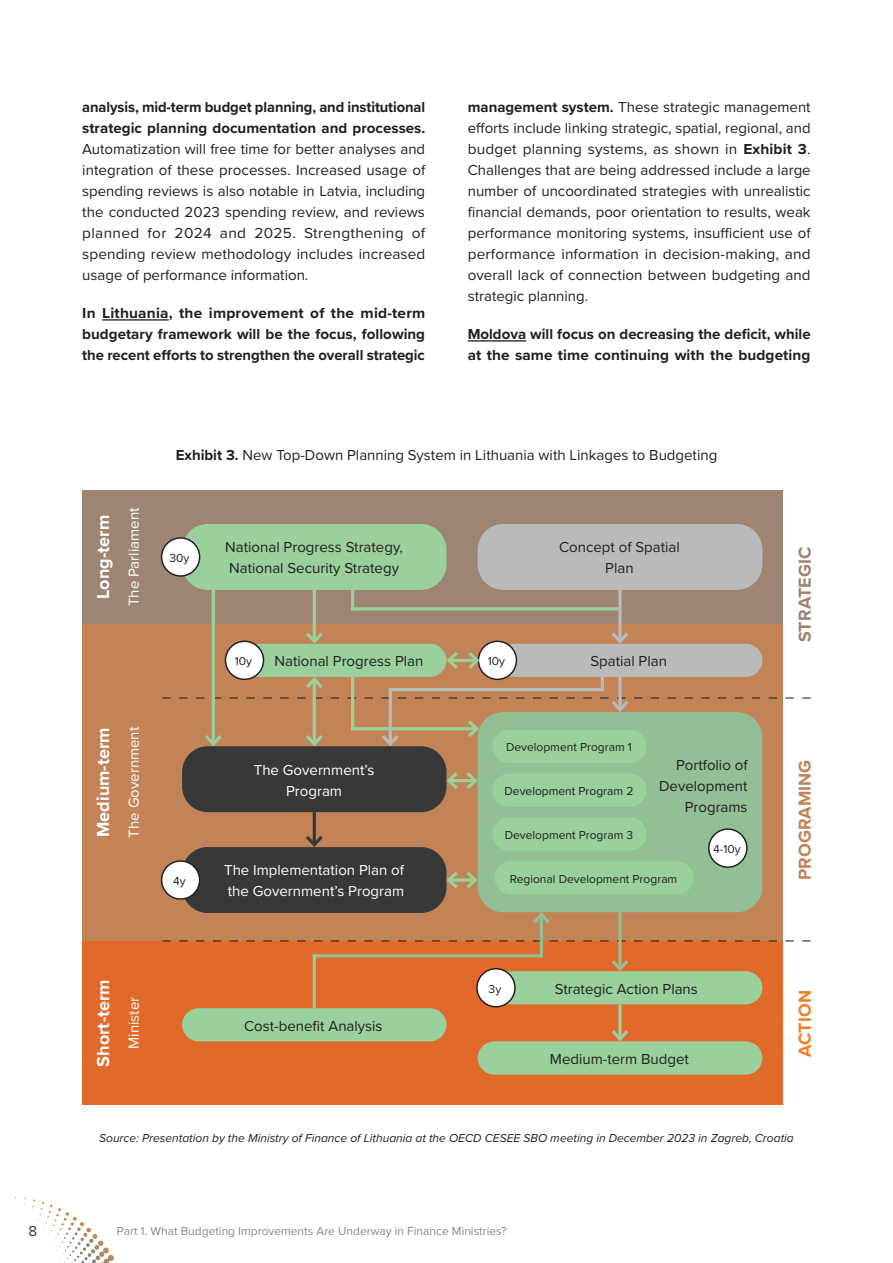
<style>
.page{position:relative;width:893px;height:1263px;background:#fff}
.page>*{position:absolute;margin:0;border:0;box-sizing:border-box;transform-origin:0 0}
.Body_text{font:700 18px "Proxima Nova";color:#fff}
.Body_text-2{font:700 18px "Proxima Nova";color:#bf845c}
.Body_text-3{font:700 18px "Proxima Nova";color:#9d8571}
.Body_text-4{font:700 18px "Proxima Nova";color:#f27e22}
.Body_text-5{font:15px/21px "Proxima Nova";color:#231f20;text-align:justify}
.Body_text-6{font:700 15px/21px "Proxima Nova";color:#231f20;text-align:justify}
.Body_text-7{font:15px/21px "Proxima Nova";color:#fff;text-align:center}
.t1{font:15px "Proxima Nova";color:#393839}
.Body_text-8{font:italic 12px "Proxima Nova";color:#231f20}
.Body_text-9{font:12px "Proxima Nova";color:#231f20}
.t2{font:12px "Proxima Nova";color:#87888a}
.s1{font-weight:700}
</style>
<div class="page">
<img style="left:15px;top:1198px;width:101px;height:65px">
<div style="left:82px;top:940px;width:700px;height:165px;background:#e16929"></div>
<div style="left:82px;top:624px;width:700px;height:316px;background:#c28356"></div>
<div style="left:82px;top:490px;width:700px;height:134px;background:#9d8571"></div>
<hr style="left:102px;top:319px;width:67px;height:2px;background:#231f20">
<hr style="left:468px;top:340px;width:58px;height:2px;background:#231f20">
<div style="left:478px;top:524px;width:284px;height:66px;background:#bbbabb;border-radius:26px"></div>
<div style="left:182px;top:524px;width:264px;height:66px;background:#99d09c;border-radius:26px"></div>
<div style="left:492px;top:971px;width:270px;height:33px;background:#99d09c;border-radius:17px"></div>
<div style="left:478px;top:1041px;width:284px;height:33px;background:#99d09c;border-radius:17px"></div>
<div style="left:182px;top:1008px;width:264px;height:33px;background:#99d09c;border-radius:17px"></div>
<div style="left:162px;top:538px;width:38px;height:38px;background:#fff;border-radius:50%"></div>
<div style="left:161px;top:537px;width:39px;height:40px;border:1px solid #231f20;border-radius:50%"></div>
<div style="left:182px;top:746px;width:264px;height:66px;background:#393839;border-radius:26px"></div>
<div style="left:182px;top:847px;width:264px;height:66px;background:#393839;border-radius:26px"></div>
<div style="left:478px;top:712px;width:284px;height:200px;background:#93bf95;border-radius:26px"></div>
<div style="left:492px;top:730px;width:155px;height:33px;background:#99d09c;border-radius:17px"></div>
<div style="left:492px;top:774px;width:155px;height:33px;background:#99d09c;border-radius:17px"></div>
<div style="left:492px;top:817px;width:155px;height:34px;background:#99d09c;border-radius:17px"></div>
<div style="left:495px;top:861px;width:198px;height:33px;background:#99d09c;border-radius:17px"></div>
<div style="left:709px;top:829px;width:38px;height:38px;background:#fff;border-radius:50%"></div>
<div style="left:708px;top:828px;width:40px;height:40px;border:1px solid #231f20;border-radius:50%"></div>
<svg style="left:162px;top:940px;width:649px;height:1px"></svg>
<div style="left:162px;top:861px;width:38px;height:38px;background:#fff;border-radius:50%"></div>
<div style="left:161px;top:860px;width:39px;height:40px;border:1px solid #231f20;border-radius:50%"></div>
<div style="left:477px;top:969px;width:38px;height:38px;background:#fff;border-radius:50%"></div>
<div style="left:476px;top:968px;width:40px;height:39px;border:1px solid #231f20;border-radius:50%"></div>
<hr style="left:212px;top:590px;width:3px;height:154px;background:#99d09c">
<hr style="left:313px;top:590px;width:3px;height:51px;background:#99d09c">
<hr style="left:351px;top:590px;width:3px;height:20px;background:#99d09c">
<hr style="left:351px;top:607px;width:268px;height:3px;background:#99d09c">
<svg style="left:618px;top:912px;width:4px;height:44px"></svg>
<svg style="left:608px;top:956px;width:24px;height:16px"></svg>
<svg style="left:618px;top:1004px;width:4px;height:23px"></svg>
<svg style="left:608px;top:1027px;width:24px;height:15px"></svg>
<svg style="left:446px;top:769px;width:32px;height:23px"></svg>
<svg style="left:446px;top:868px;width:33px;height:24px"></svg>
<hr style="left:313px;top:812px;width:3px;height:33px;background:#393839">
<svg style="left:306px;top:832px;width:17px;height:15px"></svg>
<hr style="left:540px;top:914px;width:3px;height:43px;background:#93bf95">
<svg style="left:530px;top:912px;width:23px;height:15px"></svg>
<hr style="left:313px;top:954px;width:230px;height:3px;background:#93bf95">
<hr style="left:313px;top:954px;width:3px;height:54px;background:#99d09c">
<svg style="left:618px;top:590px;width:4px;height:39px"></svg>
<svg style="left:162px;top:629px;width:649px;height:119px"></svg>
<p class="Body_text-5" style="left:82px;top:96px;width:345px"><span class="s1">analysis, mid-term budget planning, and institutional strategic planning documentation and processes.<br></span>Automatization will free time for better analyses and integration of these processes. Increased usage of spending reviews is also notable in Latvia, including the conducted 2023 spending review, and reviews planned for 2024 and 2025. Strengthening of spending review methodology includes increased usage of performance information.</p>
<p class="Body_text-6" style="left:82px;top:302px;width:345px">In Lithuania, the improvement of the mid-term budgetary framework will be the focus, following the recent efforts to strengthen the overall strategic</p>
<p class="Body_text-5" style="left:468px;top:96px;width:345px"><span class="s1">management system.</span> These strategic management efforts include linking strategic, spatial, regional, and budget planning systems, as shown in <span class="s1">Exhibit 3</span>.<br>Challenges that are being addressed include a large number of uncoordinated strategies with unrealistic financial demands, poor orientation to results, weak performance monitoring systems, insufficient use of performance information in decision-making, and overall lack of connection between budgeting and strategic planning.</p>
<p class="Body_text-6" style="left:468px;top:323px;width:344px">Moldova will focus on decreasing the deficit, while at the same time continuing with the budgeting</p>
<p class="Body_text" style="left:90px;top:599px;width:85px;rotate:-90deg">Long-term</p>
<p class="Body_text-7" style="left:123px;top:606px;width:100px;rotate:-90deg">The Parliament</p>
<p class="Body_text" style="left:90px;top:837px;width:111px;rotate:-90deg">Medium-term</p>
<p class="Body_text-7" style="left:123px;top:837px;width:112px;rotate:-90deg">The Government</p>
<p class="Body_text-5" style="left:176px;top:444px;width:543px"><span class="s1">Exhibit 3.</span> New Top-Down Planning System in Lithuania with Linkages to Budgeting</p>
<p class="Body_text-9" style="left:170px;top:549px;width:21px">30y</p>
<p class="Body_text-9" style="left:173px;top:872px;width:14px">4y</p>
<p class="Body_text-5" style="left:225px;top:536px;width:179px">National Progress Strategy,<br>National Security Strategy</p>
<p class="Body_text-5" style="left:559px;top:536px;width:122px;text-align:center">Concept of Spatial<br>Plan</p>
<p class="Body_text-5" style="left:275px;top:650px;width:150px">National Progress Plan</p>
<p class="Body_text-5" style="left:590px;top:650px;width:78px">Spatial Plan</p>
<p class="Body_text-9" style="left:235px;top:652px;width:19px">10y</p>
<p class="Body_text-9" style="left:488px;top:652px;width:19px">10y</p>
<p class="Body_text-7" style="left:254px;top:758px;width:122px">The Government’s<br>Program</p>
<p class="Body_text-7" style="left:224px;top:859px;width:182px;text-align:left">The Implementation Plan of the Government’s Program</p>
<p class="Body_text-9" style="left:506px;top:738px;width:127px">Development Program 1</p>
<p class="Body_text-9" style="left:505px;top:782px;width:130px">Development Program 2</p>
<p class="Body_text-9" style="left:505px;top:826px;width:130px">Development Program 3</p>
<p class="Body_text-9" style="left:510px;top:870px;width:169px">Regional Development Program</p>
<p class="Body_text-5" style="left:659px;top:754px;width:90px;text-align:right">Portfolio of<br>Development<br>Programs</p>
<p class="Body_text-9" style="left:713px;top:840px;width:29px">4-10y</p>
<p class="Body_text" style="left:90px;top:1066px;width:89px;rotate:-90deg">Short-term</p>
<p class="Body_text-7" style="left:123px;top:1049px;width:53px;rotate:-90deg">Minister</p>
<p class="Body_text-5" style="left:244px;top:1014px;width:140px">Cost-benefit Analysis</p>
<p class="Body_text-9" style="left:489px;top:979px;width:14px">3y</p>
<p class="Body_text-5" style="left:555px;top:977px;width:145px">Strategic Action Plans</p>
<p class="Body_text-5" style="left:550px;top:1048px;width:141px">Medium-term Budget</p>
<p class="Body_text-3" style="left:791px;top:642px;width:97px;rotate:-90deg">STRATEGIC</p>
<p class="Body_text-2" style="left:791px;top:880px;width:121px;rotate:-90deg">PROGRAMING</p>
<p class="Body_text-4" style="left:791px;top:1056px;width:68px;rotate:-90deg">ACTION</p>
<p class="Body_text-8" style="left:99px;top:1129px;width:696px">Source: Presentation by the Ministry of Finance of Lithuania at the OECD CESEE SBO meeting in December 2023 in Zagreb, Croatia</p>
<p class="t1" style="left:28px;top:1220px;width:10px">8</p>
<p class="t2" style="left:117px;top:1222px;width:391px">Part 1. What Budgeting Improvements Are Underway in Finance Ministries?</p>
</div>
